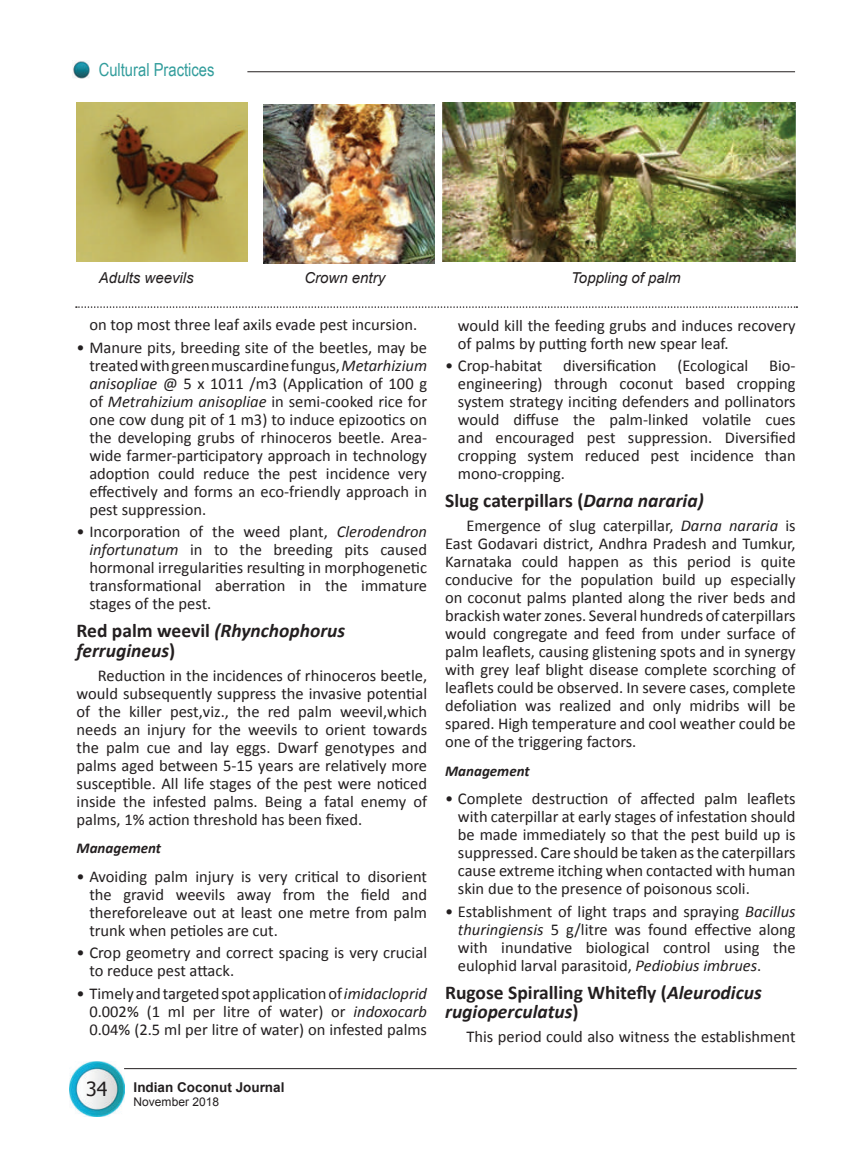
<style>
.page{position:relative;width:851px;height:1149px;background:#fff}
.page>*{position:absolute;margin:0;border:0;box-sizing:border-box;transform-origin:0 0}
.t1{font:700 19.5px/19.5px "Calibri";color:#231f20}
.t2{font:italic 700 19.5px/19.5px "Calibri";color:#231f20}
.t3{font:19.5px "Tahoma";color:#231f20}
.t4{font:18px "Arial Narrow";color:#329d9c}
.t5{font:16.5px/18px "Calibri";color:#231f20;text-align:justify}
.t6{font:italic 15px "Arial";color:#231f20}
.t7{font:italic 700 15px "Calibri";color:#231f20}
.t8{font:700 13.5px "Arial";color:#231f20}
.t9{font:12px "Arial";color:#231f20}
.s1{font-style:italic}
.s2{font-style:normal}
</style>
<div class="page">
<img style="left:69px;top:1061px;width:55px;height:54px">
<img style="left:72px;top:61px;width:18px;height:18px">
<hr style="left:124px;top:1067px;width:672px;height:1px;background:#231f20">
<hr style="left:247px;top:71px;width:548px;height:1px;background:#231f20">
<img style="left:77px;top:102px;width:170px;height:159px">
<img style="left:264px;top:104px;width:170px;height:160px">
<img style="left:442px;top:102px;width:353px;height:159px">
<svg style="left:76px;top:306px;width:721px;height:2px"></svg>
<p class="t4" style="left:99px;top:57px;width:117px">Cultural Practices</p>
<p class="t6" style="left:99px;top:268px;width:97px">Adults weevils</p>
<p class="t6" style="left:304px;top:268px;width:82px">Crown entry</p>
<p class="t6" style="left:571px;top:268px;width:111px">Toppling of palm</p>
<p class="t5" style="left:89px;top:315px;width:329px">on top most three leaf axils evade pest incursion.</p>
<p class="t5" style="left:89px;top:338px;width:339px;text-indent:-13px">• Manure pits, breeding site of the beetles, may be treated with green muscardine fungus, <span class="s1">Metarhizium anisopliae</span> @ 5 x 1011 /m3 (Application of 100 g of <span class="s1">Metrahizium anisopliae</span> in semi-cooked rice for one cow dung pit of 1 m3) to induce epizootics on the developing grubs of rhinoceros beetle. Area&shy;wide farmer-participatory approach in technology adoption could reduce the pest incidence very effectively and forms an eco-friendly approach in pest suppression.</p>
<p class="t5" style="left:89px;top:522px;width:339px;text-indent:-13px">• Incorporation of the weed plant, <span class="s1">Clerodendron infortunatum</span> in to the breeding pits caused hormonal irregularities resulting in morphogenetic transformational aberration in the immature stages of the pest.</p>
<p class="t2" style="left:77px;top:620px;width:270px"><span class="s2">Red palm weevil</span> (Rhynchophorus ferrugineus<span class="s2">)</span></p>
<p class="t5" style="left:77px;top:666px;width:352px;text-indent:21px">Reduction in the incidences of rhinoceros beetle, would subsequently suppress the invasive potential of the killer pest,viz., the red palm weevil,which needs an injury for the weevils to orient towards the palm cue and lay eggs. Dwarf genotypes and palms aged between 5-15 years are relatively more susceptible. All life stages of the pest were noticed inside the infested palms. Being a fatal enemy of palms, 1% action threshold has been fixed.</p>
<p class="t7" style="left:77px;top:837px;width:86px">Management</p>
<p class="t5" style="left:89px;top:866px;width:339px;text-indent:-13px">• Avoiding palm injury is very critical to disorient the gravid weevils away from the field and thereforeleave out at least one metre from palm trunk when petioles are cut.</p>
<p class="t5" style="left:89px;top:943px;width:339px;text-indent:-13px">• Crop geometry and correct spacing is very crucial to reduce pest attack.</p>
<p class="t5" style="left:89px;top:983px;width:339px;text-indent:-13px">• Timely and targeted spot application of <span class="s1">imidacloprid </span>0.002% (1 ml per litre of water) or <span class="s1">indoxocarb </span>0.04% (2.5 ml per litre of water) on infested palms</p>
<p class="t3" style="left:86px;top:1075px;width:23px">34</p>
<p class="t8" style="left:134px;top:1078px;width:152px">Indian Coconut Journal</p>
<p class="t9" style="left:134px;top:1093px;width:87px">November 2018</p>
<p class="t5" style="left:458px;top:315px;width:339px">would kill the feeding grubs and induces recovery of palms by putting forth new spear leaf.</p>
<p class="t5" style="left:445px;top:356px;width:99px">• Crop-habitat</p>
<p class="t5" style="left:563px;top:356px;width:95px">diversification</p>
<p class="t5" style="left:677px;top:356px;width:72px">(Ecological</p>
<p class="t5" style="left:458px;top:356px;width:339px;text-indent:311px">Bio&shy;engineering) through coconut based cropping system strategy inciting defenders and pollinators would diffuse the palm-linked volatile cues and encouraged pest suppression. Diversified cropping system reduced pest incidence than mono-cropping.</p>
<p class="t1" style="left:445px;top:490px;width:260px">Slug caterpillars (<span class="s1">Darna nararia)</span></p>
<p class="t5" style="left:445px;top:516px;width:352px;text-indent:21px">Emergence of slug caterpillar, <span class="s1">Darna nararia</span> is East Godavari district, Andhra Pradesh and Tumkur, Karnataka could happen as this period is quite conducive for the population build up especially on coconut palms planted along the river beds and brackish water zones. Several hundreds of caterpillars would congregate and feed from under surface of palm leaflets, causing glistening spots and in synergy with grey leaf blight disease complete scorching of leaflets could be observed. In severe cases, complete defoliation was realized and only midribs will be spared. High temperature and cool weather could be one of the triggering factors.</p>
<p class="t7" style="left:445px;top:759px;width:86px">Management</p>
<p class="t5" style="left:458px;top:789px;width:339px;text-indent:-13px">• Complete destruction of affected palm leaflets with caterpillar at early stages of infestation should be made immediately so that the pest build up is suppressed. Care should be taken as the caterpillars cause extreme itching when contacted with human skin due to the presence of poisonous scoli.</p>
<p class="t5" style="left:458px;top:901px;width:339px;text-indent:-13px">• Establishment of light traps and spraying <span class="s1">Bacillus thuringiensis</span> 5 g/litre was found effective along with inundative biological control using the eulophid larval parasitoid, <span class="s1">Pediobius imbrues</span>.</p>
<p class="t1" style="left:445px;top:981px;width:318px">Rugose Spiralling Whitefly (<span class="s1">Aleurodicus rugioperculatus</span>)</p>
<p class="t5" style="left:466px;top:1027px;width:331px">This period could also witness the establishment</p>
</div>
